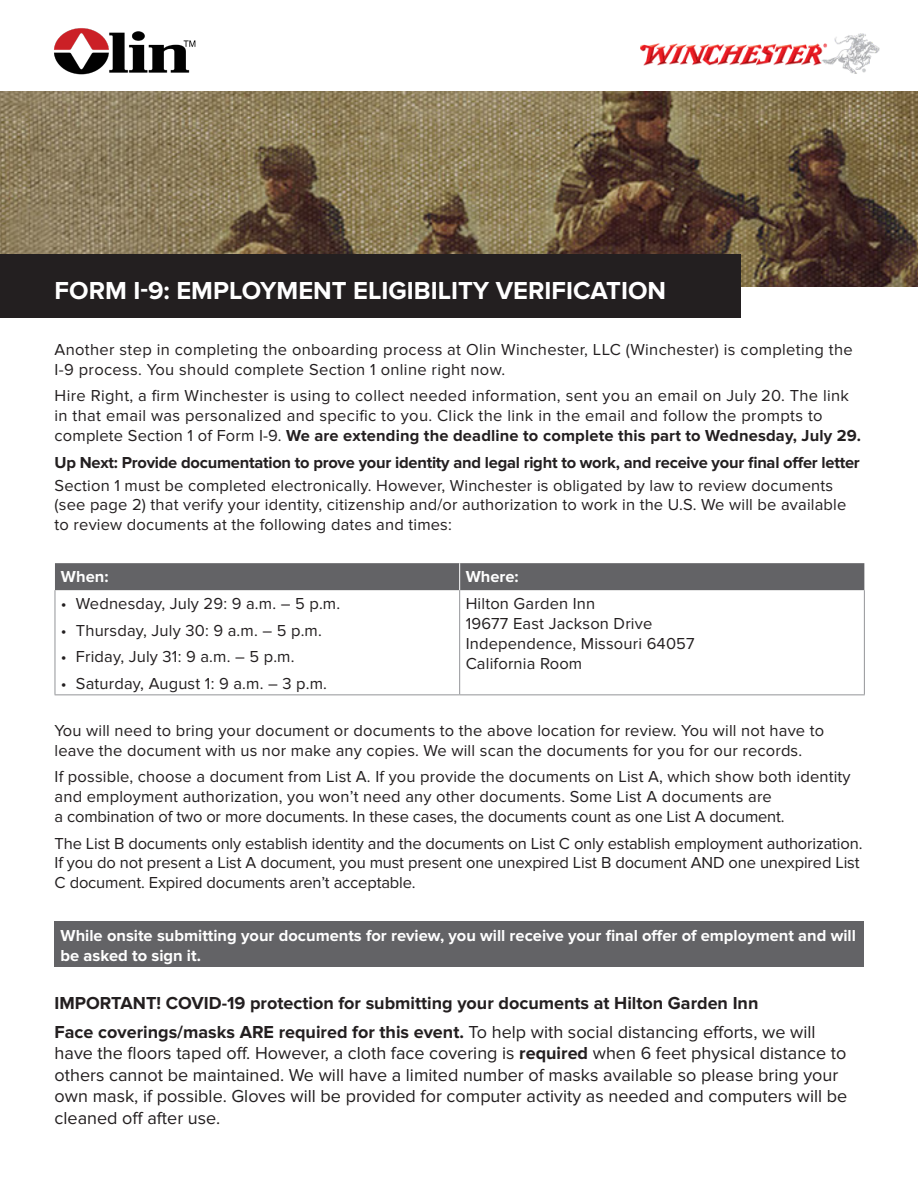
<style>
.page{position:relative;width:918px;height:1188px;background:#fff}
.page>*{position:absolute;margin:0;border:0;box-sizing:border-box;transform-origin:0 0}
.t1{font:700 25.5px "Proxima Nova";color:#fff}
.t2{font:18px/21.6px "Proxima Nova";color:#231f20}
.t3{font:700 18px "Proxima Nova";color:#231f20}
.t4{font:16.5px/19.8px "Proxima Nova";letter-spacing:.01em;color:#231f20}
.t5{font:16.5px/19.8px "Proxima Nova";letter-spacing:-.01em;color:#231f20}
.t6{font:700 16.5px/19.8px "Proxima Nova";color:#fff}
.t7{font:700 16.5px "Proxima Nova";letter-spacing:-.015em;color:#231f20}
.s1{font-weight:700}
</style>
<div class="page">
<img style="left:0;top:92px;width:918px;height:194px">
<img style="left:54px;top:28px;width:142px;height:47px">
<img style="left:640px;top:34px;width:240px;height:39px">
<div style="left:55px;top:563px;width:809px;height:27px;background:#636366"></div>
<hr style="left:55px;top:590px;width:1px;height:104px;background:#939598">
<hr style="left:459px;top:590px;width:1px;height:104px;background:#939598">
<hr style="left:864px;top:590px;width:1px;height:104px;background:#939598">
<hr style="left:55px;top:694px;width:405px;height:1px;background:#939598">
<hr style="left:460px;top:694px;width:405px;height:1px;background:#939598">
<div style="left:55px;top:921px;width:809px;height:46px;background:#636366"></div>
<div style="left:0;top:255px;width:740px;height:63px;background:#231f20"></div>
<p class="t1" style="left:55px;top:276px;width:613px">FORM I-9: EMPLOYMENT ELIGIBILITY VERIFICATION</p>
<p class="t4" style="left:55px;top:340px;width:800px">Another step in completing the onboarding process at Olin Winchester, LLC (Winchester) is completing the<br>I-9 process. You should complete Section 1 online right now.</p>
<p class="t4" style="left:55px;top:386px;width:808px">Hire Right, a firm Winchester is using to collect needed information, sent you an email on July 20. The link in that email was personalized and specific to you. Click the link in the email and follow the prompts to complete Section 1 of Form I-9. <span class="s1">We are extending the deadline to complete this part to Wednesday, July 29.</span></p>
<p class="t7" style="left:55px;top:453px;width:807px">Up Next: Provide documentation to prove your identity and legal right to work, and receive your final offer letter</p>
<p class="t4" style="left:55px;top:475px;width:793px">Section 1 must be completed electronically. However, Winchester is obligated by law to review documents (see page 2) that verify your identity, citizenship and/or authorization to work in the U.S. We will be available to review documents at the following dates and times:</p>
<p class="t6" style="left:61px;top:567px;width:49px">When:</p>
<p class="t6" style="left:466px;top:567px;width:55px">Where:</p>
<p class="t4" style="left:61px;top:594px;width:281px">• Wednesday, July 29: 9 a.m. – 5 p.m.</p>
<p class="t4" style="left:61px;top:621px;width:262px">• Thursday, July 30: 9 a.m. – 5 p.m.</p>
<p class="t4" style="left:61px;top:647px;width:235px">• Friday, July 31: 9 a.m. – 5 p.m.</p>
<p class="t4" style="left:61px;top:674px;width:268px">• Saturday, August 1: 9 a.m. – 3 p.m.</p>
<p class="t4" style="left:466px;top:594px;width:230px">Hilton Garden Inn<br>19677 East Jackson Drive<br>Independence, Missouri 64057<br>California Room</p>
<p class="t4" style="left:55px;top:721px;width:771px">You will need to bring your document or documents to the above location for review. You will not have to leave the document with us nor make any copies. We will scan the documents for you for our records.</p>
<p class="t4" style="left:55px;top:767px;width:798px">If possible, choose a document from List A. If you provide the documents on List A, which show both identity and employment authorization, you won’t need any other documents. Some List A documents are<br>a combination of two or more documents. In these cases, the documents count as one List A document.</p>
<p class="t5" style="left:55px;top:833px;width:809px">The List B documents only establish identity and the documents on List C only establish employment authorization.<br>If you do not present a List A document, you must present one unexpired List B document AND one unexpired List<br>C document. Expired documents aren’t acceptable.</p>
<p class="t6" style="left:61px;top:926px;width:797px">While onsite submitting your documents for review, you will receive your final offer of employment and will be asked to sign it.</p>
<p class="t3" style="left:55px;top:993px;width:705px">IMPORTANT! COVID-19 protection for submitting your documents at Hilton Garden Inn</p>
<p class="t2" style="left:55px;top:1021px;width:794px"><span class="s1">Face coverings/masks ARE required for this event.</span> To help with social distancing efforts, we will have the floors taped off. However, a cloth face covering is <span class="s1">required</span> when 6 feet physical distance to others cannot be maintained. We will have a limited number of masks available so please bring your own mask, if possible. Gloves will be provided for computer activity as needed and computers will be cleaned off after use.</p>
</div>
